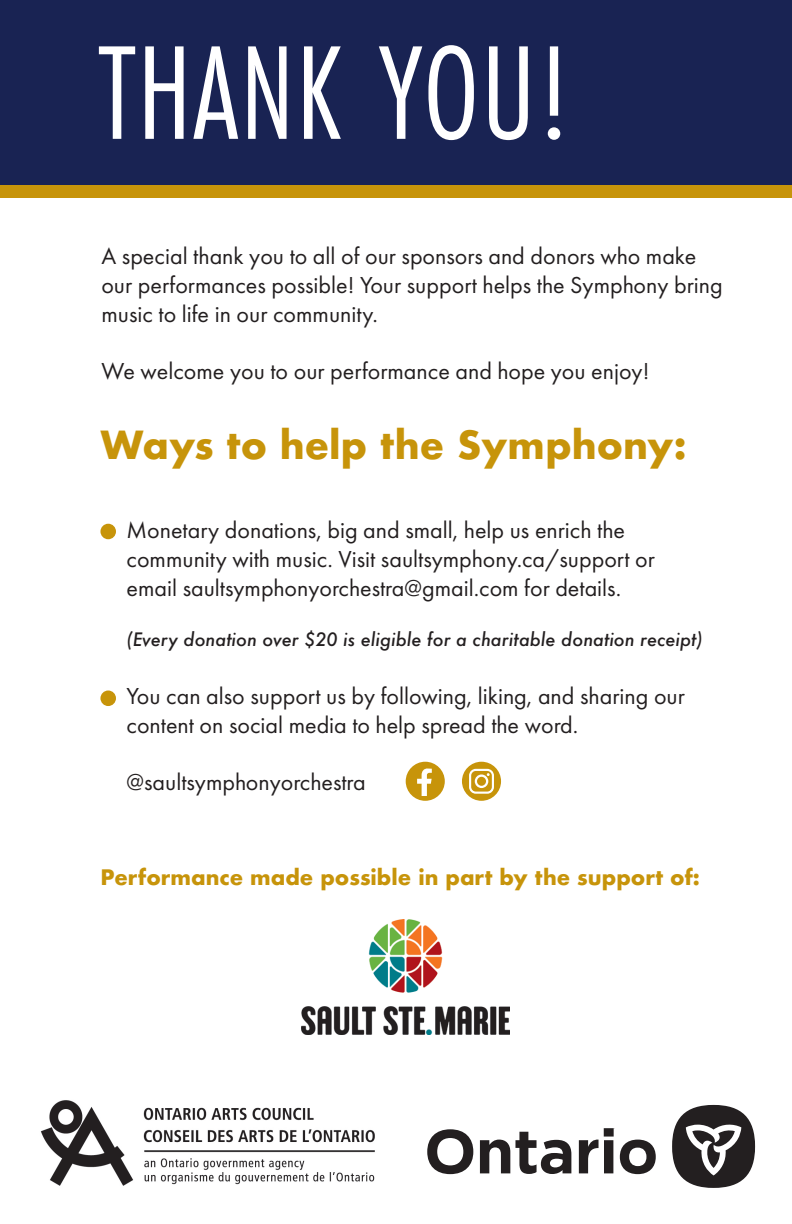
<style>
.page{position:relative;width:792px;height:1224px;background:#fff}
.page>*{position:absolute;margin:0;border:0;box-sizing:border-box;transform-origin:0 0}
.t1{font:138.6px "Futura PT Cond";letter-spacing:.015em;color:#fff}
.t2{font:700 37.6px "Futura";color:#c7940a}
.t3{font:24px/28.8px "Futura PT";color:#231f20}
.t4{font:700 20.8px "Futura";color:#c7940a}
.t5{font:italic 500 18px "Futura";color:#231f20}
</style>
<div class="page">
<img style="left:301px;top:919px;width:209px;height:115px">
<div style="left:0;top:0;width:792px;height:194px;background:#192353"></div>
<div style="left:0;top:185px;width:792px;height:12px;background:#c7940a"></div>
<div style="left:100px;top:524px;width:16px;height:15px;background:#c7940a;border-radius:50%"></div>
<div style="left:100px;top:691px;width:16px;height:15px;background:#c7940a;border-radius:50%"></div>
<div style="left:406px;top:762px;width:39px;height:39px;background:#c7940a;border-radius:20px"></div>
<svg style="left:417px;top:768px;width:15px;height:28px"></svg>
<div style="left:462px;top:762px;width:39px;height:39px;background:#c7940a;border-radius:20px"></div>
<svg style="left:469px;top:769px;width:25px;height:25px"></svg>
<img style="left:40px;top:1100px;width:335px;height:86px">
<svg style="left:427px;top:1129px;width:46px;height:45px"></svg>
<svg style="left:480px;top:1132px;width:91px;height:42px"></svg>
<svg style="left:579px;top:1128px;width:35px;height:45px"></svg>
<svg style="left:620px;top:1140px;width:36px;height:34px"></svg>
<div style="left:672px;top:1105px;width:83px;height:83px;background:#231f20;border-radius:50%"></div>
<svg style="left:686px;top:1124px;width:55px;height:51px"></svg>
<h1 class="t1" style="left:99px;top:12px;width:473px">THANK YOU!</h1>
<p class="t3" style="left:101px;top:241px;width:623px">A special thank you to all of our sponsors and donors who make our performances possible! Your support helps the Symphony bring music to life in our community.</p>
<p class="t3" style="left:101px;top:357px;width:549px">We welcome you to our performance and hope you enjoy!</p>
<h2 class="t2" style="left:101px;top:418px;width:588px">Ways to help the Symphony:</h2>
<p class="t3" style="left:127px;top:516px;width:530px">Monetary donations, big and small, help us enrich the community with music. Visit saultsymphony.ca/support or email saultsymphonyorchestra@gmail.com for details.</p>
<p class="t5" style="left:127px;top:627px;width:578px">(Every donation over $20 is eligible for a charitable donation receipt)</p>
<p class="t3" style="left:127px;top:681px;width:560px">You can also support us by following, liking, and sharing our content on social media to help spread the word.</p>
<p class="t3" style="left:127px;top:768px;width:241px">@saultsymphonyorchestra</p>
<p class="t4" style="left:101px;top:862px;width:601px">Performance made possible in part by the support of:</p>
</div>
